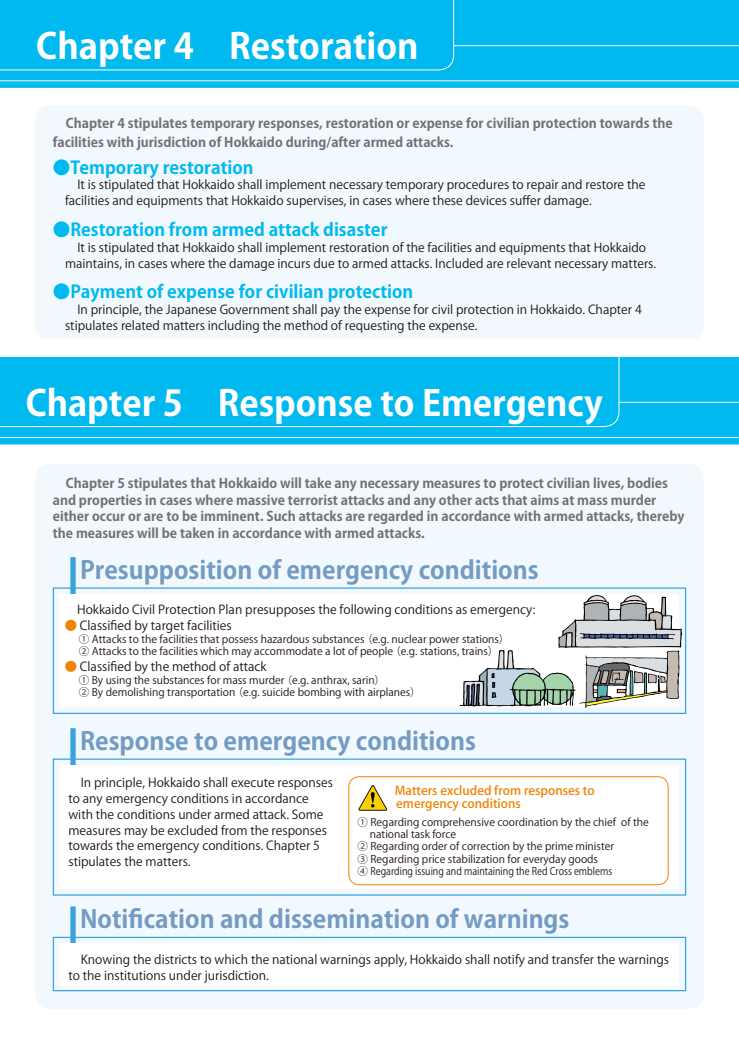
<style>
.page{position:relative;width:739px;height:1044px;background:#fff}
.page>*{position:absolute;margin:0;border:0;box-sizing:border-box;transform-origin:0 0}
.t1{font:35.2px "Koz Go Pro Bold 90 pv RKSJ H";color:#fff}
.t2{font:24.8px "Koz Go Pro Bold 90 pv RKSJ H";color:#749bc2}
.t3{font:17.6px "Koz Go Pro Bold 90 pv RKSJ H";color:#00b9ef}
.t4{font:13.2px/16.8px "Koz Go Pro Bold 90 pv RKSJ H";color:#727172}
.t5{font:12.4px/16px "Koz Go Pro Regular 90 pv RKSJ H";color:#231815}
.t6{font:12.4px/13.2px "Koz Go Pro Medium 90 pv RKSJ H";color:#f08300}
.t7{font:10.4px/12.4px "Koz Go Pro Regular 90 pv RKSJ H";color:#231815}
.s1{color:#f08300}
</style>
<div class="page">
<div style="left:0;top:0;width:738px;height:88px;background:#00b9ef"></div>
<hr style="left:0;top:80px;width:738px;height:2px;background:#fff">
<hr style="left:0;top:45px;width:738px;height:1px;background:#fff">
<svg style="left:0;top:357px;width:738px;height:87px;fill:#00b9ef"></svg>
<hr style="left:0;top:437px;width:738px;height:1px;background:#fff">
<hr style="left:0;top:402px;width:738px;height:1px;background:#fff">
<div style="left:0;top:0;width:453px;height:70px;background:#00b9ef"></div>
<div style="left:0;top:357px;width:618px;height:70px;background:#00b9ef"></div>
<div style="left:35px;top:464px;width:668px;height:545px;background:#f1f9fe;border-radius:15px"></div>
<div style="left:35px;top:105px;width:668px;height:236px;background:#f1f9fe;border-radius:15px"></div>
<div style="left:0;top:339px;width:738px;height:18px;background:#fff"></div>
<div style="left:70px;top:557px;width:6px;height:39px;background:#39a1db"></div>
<div style="left:70px;top:728px;width:6px;height:39px;background:#39a1db"></div>
<div style="left:70px;top:906px;width:6px;height:39px;background:#39a1db"></div>
<div style="left:53px;top:937px;width:632px;height:54px;border:1px solid #39a1db"></div>
<div style="left:53px;top:758px;width:632px;height:138px;border:1px solid #39a1db"></div>
<div style="left:53px;top:587px;width:632px;height:127px;border:1px solid #39a1db"></div>
<div style="left:60px;top:594px;width:618px;height:113px;background:#fff"></div>
<div style="left:60px;top:766px;width:618px;height:123px;background:#fff"></div>
<div style="left:60px;top:944px;width:618px;height:42px;background:#fff"></div>
<div style="left:348px;top:776px;width:320px;height:109px;border:1px solid #f08300;border-radius:11px"></div>
<svg style="left:358px;top:785px;width:28px;height:25px"></svg>
<svg style="left:370px;top:792px;width:4px;height:11px"></svg>
<svg style="left:459px;top:594px;width:222px;height:114px"></svg>
<p class="t1" style="left:36px;top:33px;width:383px">Chapter 4　Restoration</p>
<p class="t4" style="left:53px;top:115px;width:621px;line-height:19.2px;text-indent:13px">Chapter 4 stipulates temporary responses, restoration or expense for civilian protection towards the facilities with jurisdiction of Hokkaido during/after armed attacks.</p>
<p class="t3" style="left:53px;top:160px;width:202px">●Temporary restoration</p>
<p class="t5" style="left:65px;top:178px;width:581px;text-indent:12px">It is stipulated that Hokkaido shall implement necessary temporary procedures to repair and restore the facilities and equipments that Hokkaido supervises, in cases where these devices suffer damage.</p>
<p class="t3" style="left:53px;top:223px;width:336px">●Restoration from armed attack disaster</p>
<p class="t5" style="left:65px;top:241px;width:592px;text-align:center">It is stipulated that Hokkaido shall implement restoration of the facilities and equipments that Hokkaido maintains, in cases where the damage incurs due to armed attacks. Included are relevant necessary matters.</p>
<p class="t3" style="left:53px;top:285px;width:362px">●Payment of expense for civilian protection</p>
<p class="t5" style="left:65px;top:303px;width:578px;text-indent:12px">In principle, the Japanese Government shall pay the expense for civil protection in Hokkaido. Chapter 4 stipulates related matters including the method of requesting the expense.</p>
<p class="t1" style="left:26px;top:389px;width:578px">Chapter 5　Response to Emergency</p>
<p class="t4" style="left:53px;top:476px;width:633px;text-indent:13px">Chapter 5 stipulates that Hokkaido will take any necessary measures to protect civilian lives, bodies and properties in cases where massive terrorist attacks and any other acts that aims at mass murder either occur or are to be imminent. Such attacks are regarded in accordance with armed attacks, thereby the measures will be taken in accordance with armed attacks.</p>
<p class="t2" style="left:80px;top:560px;width:460px">Presupposition of emergency conditions</p>
<p class="t5" style="left:77px;top:603px;width:459px">Hokkaido Civil Protection Plan presupposes the following conditions as emergency:</p>
<p class="t5" style="left:65px;top:619px;width:168px"><span class="s1">●</span> Classified by target facilities</p>
<p class="t7" style="left:79px;top:634px;width:432px">① Attacks to the facilities that possess hazardous substances（e.g. nuclear power stations）<br>② Attacks to the facilities which may accommodate a lot of people （e.g. stations, trains）</p>
<p class="t5" style="left:65px;top:660px;width:203px"><span class="s1">●</span> Classified by the method of attack</p>
<p class="t7" style="left:79px;top:675px;width:343px">① By using the substances for mass murder （e.g. anthrax, sarin）<br>② By demolishing transportation （e.g. suicide bombing with airplanes）</p>
<p class="t2" style="left:80px;top:731px;width:397px">Response to emergency conditions</p>
<p class="t5" style="left:68px;top:776px;width:266px;text-indent:12px">In principle, Hokkaido shall execute responses to any emergency conditions in accordance with the conditions under armed attack. Some measures may be excluded from the responses towards the emergency conditions. Chapter 5 stipulates the matters.</p>
<p class="t6" style="left:394px;top:785px;width:201px">Matters excluded from responses to emergency conditions</p>
<p class="t7" style="left:357px;top:817px;width:292px">① Regarding comprehensive coordination by the chief of the</p>
<p class="t7" style="left:369px;top:829px;width:88px">national task force</p>
<p class="t7" style="left:357px;top:842px;width:258px">② Regarding order of correction by the prime minister</p>
<p class="t7" style="left:357px;top:854px;width:242px">③ Regarding price stabilization for everyday goods</p>
<p class="t7" style="left:357px;top:866px;width:256px">④ Regarding issuing and maintaining the Red Cross emblems</p>
<p class="t2" style="left:80px;top:909px;width:490px">Notification and dissemination of warnings</p>
<p class="t5" style="left:68px;top:953px;width:602px;text-indent:12px">Knowing the districts to which the national warnings apply, Hokkaido shall notify and transfer the warnings to the institutions under jurisdiction.</p>
</div>
